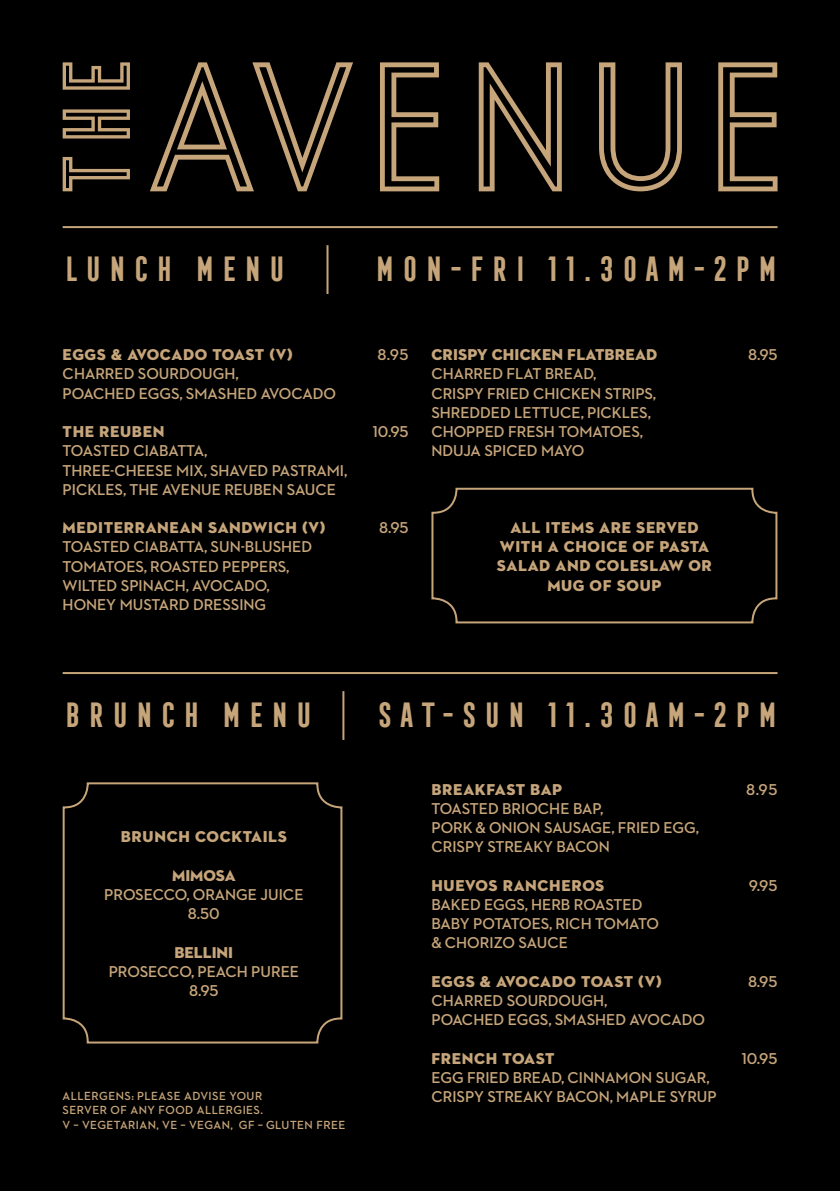
<style>
.page{position:relative;width:840px;height:1191px;background:#fff}
.page>*{position:absolute;margin:0;border:0;box-sizing:border-box;transform-origin:0 0}
.t1{font:700 32px "Frontage Condensed";letter-spacing:.16em;color:#c6a57a}
.t2{font:700 16px/19.2px "Neutraface 2 Display";color:#c6a57a}
.t3{font:16px/19.2px "Neutraface 2 Display Titling";letter-spacing:.04em;color:#c6a57a;text-align:center}
.t4{font:16px "Neutraface 2 Display Titling";letter-spacing:.01em;color:#c6a57a}
.t5{font:16px "Neutraface 2 Display Titling";color:#c6a57a}
.t6{font:700 12px/14.4px "Neutraface 2 Display";letter-spacing:.04em;color:#c6a57a}
</style>
<div class="page">
<div style="left:0;top:0;width:839px;height:1191px;background:#000"></div>
<svg style="left:150px;top:62px;width:203px;height:129px"></svg>
<svg style="left:380px;top:62px;width:59px;height:129px"></svg>
<svg style="left:718px;top:62px;width:59px;height:129px"></svg>
<svg style="left:478px;top:62px;width:83px;height:129px"></svg>
<svg style="left:599px;top:62px;width:82px;height:129px"></svg>
<svg style="left:63px;top:157px;width:67px;height:34px"></svg>
<svg style="left:63px;top:109px;width:67px;height:29px"></svg>
<svg style="left:63px;top:62px;width:67px;height:28px"></svg>
<hr style="left:63px;top:226px;width:714px;height:2px;background:#c6a57a">
<hr style="left:326px;top:245px;width:2px;height:49px;background:#c6a57a">
<hr style="left:342px;top:691px;width:2px;height:49px;background:#c6a57a">
<svg style="left:431px;top:487px;width:347px;height:137px"></svg>
<svg style="left:62px;top:782px;width:281px;height:262px"></svg>
<hr style="left:63px;top:672px;width:714px;height:2px;background:#c6a57a">
<h1 class="t1" style="left:63px;top:251px;width:224px">LUNCH MENU</h1>
<h1 class="t1" style="left:373px;top:251px;width:405px">MON-FRI 11.30AM-2PM</h1>
<p class="t3" style="left:63px;top:345px;width:231px">EGGS &amp; AVOCADO TOAST (V)</p>
<p class="t2" style="left:377px;top:345px;width:33px">8.95</p>
<p class="t2" style="left:63px;top:365px;width:275px">CHARRED SOURDOUGH,<br>POACHED EGGS, SMASHED AVOCADO</p>
<p class="t3" style="left:63px;top:422px;width:103px">THE REUBEN</p>
<p class="t2" style="left:372px;top:422px;width:37px">10.95</p>
<p class="t2" style="left:63px;top:441px;width:286px">TOASTED CIABATTA,<br>THREE-CHEESE MIX, SHAVED PASTRAMI,<br>PICKLES, THE AVENUE REUBEN SAUCE</p>
<p class="t3" style="left:63px;top:518px;width:264px">MEDITERRANEAN SANDWICH (V)</p>
<p class="t2" style="left:379px;top:518px;width:31px">8.95</p>
<p class="t2" style="left:63px;top:537px;width:251px">TOASTED CIABATTA, SUN-BLUSHED<br>TOMATOES, ROASTED PEPPERS,<br>WILTED SPINACH, AVOCADO,<br>HONEY MUSTARD DRESSING</p>
<p class="t4" style="left:431px;top:345px;width:227px">CRISPY CHICKEN FLATBREAD</p>
<p class="t2" style="left:747px;top:345px;width:31px">8.95</p>
<p class="t2" style="left:431px;top:365px;width:226px">CHARRED FLAT BREAD,<br>CRISPY FRIED CHICKEN STRIPS,<br>SHREDDED LETTUCE, PICKLES,<br>CHOPPED FRESH TOMATOES,<br>NDUJA SPICED MAYO</p>
<p class="t3" style="left:496px;top:518px;width:216px">ALL ITEMS ARE SERVED<br>WITH A CHOICE OF PASTA<br>SALAD AND COLESLAW OR<br>MUG OF SOUP</p>
<h1 class="t1" style="left:63px;top:697px;width:251px">BRUNCH MENU</h1>
<h1 class="t1" style="left:375px;top:697px;width:404px">SAT-SUN 11.30AM-2PM</h1>
<p class="t3" style="left:121px;top:827px;width:167px">BRUNCH COCKTAILS</p>
<p class="t3" style="left:172px;top:865px;width:65px">MIMOSA</p>
<p class="t2" style="left:104px;top:885px;width:201px;text-align:center">PROSECCO, ORANGE JUICE<br>8.50</p>
<p class="t5" style="left:174px;top:942px;width:60px">BELLINI</p>
<p class="t2" style="left:109px;top:962px;width:192px;text-align:center">PROSECCO, PEACH PUREE<br>8.95</p>
<p class="t6" style="left:63px;top:1088px;width:284px">ALLERGENS: PLEASE ADVISE YOUR<br>SERVER OF ANY FOOD ALLERGIES.<br>V – VEGETARIAN, VE – VEGAN, GF – GLUTEN FREE</p>
<p class="t3" style="left:431px;top:780px;width:132px">BREAKFAST BAP</p>
<p class="t2" style="left:745px;top:780px;width:33px">8.95</p>
<p class="t2" style="left:431px;top:799px;width:269px">TOASTED BRIOCHE BAP,<br>PORK &amp; ONION SAUSAGE, FRIED EGG,<br>CRISPY STREAKY BACON</p>
<p class="t3" style="left:431px;top:876px;width:174px">HUEVOS RANCHEROS</p>
<p class="t2" style="left:748px;top:876px;width:30px">9.95</p>
<p class="t2" style="left:431px;top:895px;width:229px">BAKED EGGS, HERB ROASTED<br>BABY POTATOES, RICH TOMATO &amp; CHORIZO SAUCE</p>
<p class="t3" style="left:431px;top:972px;width:231px">EGGS &amp; AVOCADO TOAST (V)</p>
<p class="t2" style="left:747px;top:972px;width:31px">8.95</p>
<p class="t2" style="left:431px;top:991px;width:275px">CHARRED SOURDOUGH,<br>POACHED EGGS, SMASHED AVOCADO</p>
<p class="t3" style="left:431px;top:1048px;width:124px">FRENCH TOAST</p>
<p class="t2" style="left:741px;top:1049px;width:37px">10.95</p>
<p class="t2" style="left:431px;top:1068px;width:286px">EGG FRIED BREAD, CINNAMON SUGAR,<br>CRISPY STREAKY BACON, MAPLE SYRUP</p>
</div>
